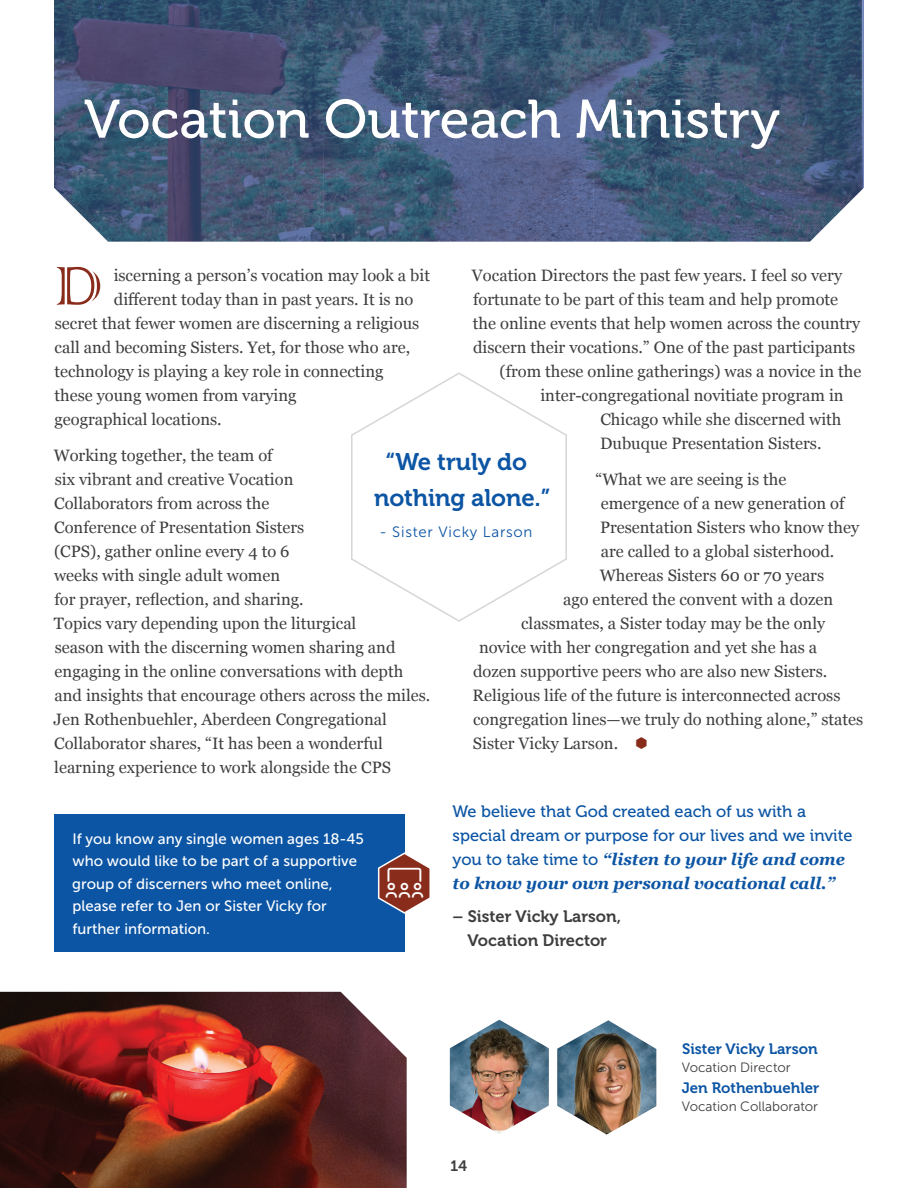
<style>
.page{position:relative;width:918px;height:1188px;background:#fff}
.page>*{position:absolute;margin:0;border:0;box-sizing:border-box;transform-origin:0 0}
.t1{font:72px "Colonna";color:#892c1b}
.t2{font:54px "Museo 500";color:#fff}
.t3{font:24px/36px "Museo 700";letter-spacing:-.005em;color:#0c55a4;text-align:center}
.t4{font:16.5px/24px "Georgia";color:#3e3e3f}
.t5{font:16.5px/24px "Museo 500";color:#0c55a4}
.t6{font:italic 700 16.5px/24px "Georgia";color:#0c55a4}
.t7{font:16.5px/24px "Museo 700";color:#3e3e3f;text-align:center}
.t8{font:15px/22.5px "Museo Sans 500";color:#fff}
.t9{font:15px "Museo 700";color:#0c55a4}
.t10{font:15px "Museo Sans 300";letter-spacing:.05em;color:#0c55a4}
.t11{font:15px "Museo Sans 700";color:#3e3e3f}
.t12{font:13.5px "Museo Sans 300";color:#3e3e3f}
.s1{font-family:"Museo 500";font-weight:400;font-style:normal}
</style>
<div class="page">
<svg style="left:351px;top:372px;width:216px;height:250px"></svg>
<div style="left:54px;top:814px;width:350px;height:138px;background:#0c55a4"></div>
<img style="left:0;top:992px;width:407px;height:196px">
<img style="left:557px;top:1020px;width:99px;height:115px">
<img style="left:450px;top:1020px;width:99px;height:114px">
<svg style="left:863px;top:0;width:1px;height:189px"></svg>
<img style="left:54px;top:0;width:268px;height:242px">
<img style="left:322px;top:0;width:270px;height:242px">
<img style="left:592px;top:0;width:271px;height:242px">
<svg style="left:377px;top:852px;width:53px;height:63px"></svg>
<h2 class="t2" style="left:84px;top:90px;width:698px">Vocation Outreach Ministry</h2>
<h1 class="t1" style="left:55px;top:239px;width:50px">D</h1>
<p class="t4" style="left:114px;top:263px;width:318px">iscerning a person’s vocation may look a bit</p>
<p class="t4" style="left:114px;top:287px;width:301px">different today than in past years. It is no</p>
<p class="t4" style="left:55px;top:311px;width:366px">secret that fewer women are discerning a religious</p>
<p class="t4" style="left:55px;top:335px;width:357px">call and becoming Sisters. Yet, for those who are,</p>
<p class="t4" style="left:54px;top:359px;width:331px">technology is playing a key role in connecting</p>
<p class="t4" style="left:54px;top:383px;width:244px">these young women from varying</p>
<p class="t4" style="left:54px;top:407px;width:169px">geographical locations.</p>
<p class="t4" style="left:54px;top:443px;width:378px">Working together, the team of<br>six vibrant and creative Vocation<br>Collaborators from across the<br>Conference of Presentation Sisters<br>(CPS), gather online every 4 to 6<br>weeks with single adult women<br>for prayer, reflection, and sharing.<br>Topics vary depending upon the liturgical<br>season with the discerning women sharing and engaging in the online conversations with depth and insights that encourage others across the miles.<br>Jen Rothenbuehler, Aberdeen Congregational Collaborator shares, “It has been a wonderful learning experience to work alongside the CPS</p>
<p class="t4" style="left:472px;top:263px;width:372px">Vocation Directors the past few years. I feel so very</p>
<p class="t4" style="left:473px;top:287px;width:367px">fortunate to be part of this team and help promote</p>
<p class="t4" style="left:473px;top:311px;width:389px">the online events that help women across the country</p>
<p class="t4" style="left:473px;top:335px;width:384px">discern their vocations.” One of the past participants</p>
<p class="t4" style="left:500px;top:359px;width:363px">(from these online gatherings) was a novice in the</p>
<p class="t4" style="left:540px;top:383px;width:305px">inter-congregational novitiate program in</p>
<p class="t4" style="left:600px;top:407px;width:243px">Chicago while she discerned with</p>
<p class="t4" style="left:600px;top:431px;width:223px">Dubuque Presentation Sisters.</p>
<p class="t4" style="left:596px;top:467px;width:192px">“What we are seeing is the</p>
<p class="t4" style="left:601px;top:491px;width:245px">emergence of a new generation of</p>
<p class="t4" style="left:600px;top:515px;width:261px">Presentation Sisters who know they</p>
<p class="t4" style="left:601px;top:539px;width:235px">are called to a global sisterhood.</p>
<p class="t4" style="left:600px;top:563px;width:226px">Whereas Sisters 60 or 70 years</p>
<p class="t4" style="left:563px;top:587px;width:272px">ago entered the convent with a dozen</p>
<p class="t4" style="left:521px;top:611px;width:306px">classmates, a Sister today may be the only</p>
<p class="t4" style="left:479px;top:635px;width:340px">novice with her congregation and yet she has a</p>
<p class="t4" style="left:473px;top:659px;width:356px">dozen supportive peers who are also new Sisters.</p>
<p class="t4" style="left:473px;top:683px;width:370px">Religious life of the future is interconnected across</p>
<p class="t4" style="left:473px;top:707px;width:392px">congregation lines —we truly do nothing alone,” states</p>
<p class="t4" style="left:473px;top:731px;width:147px">Sister Vicky Larson.</p>
<h3 class="t3" style="left:374px;top:444px;width:178px">“We truly do nothing alone.”</h3>
<p class="t10" style="left:379px;top:524px;width:155px">- Sister Vicky Larson</p>
<p class="t8" style="left:72px;top:827px;width:293px">If you know any single women ages 18-45 who would like to be part of a supportive group of discerners who meet online, please refer to Jen or Sister Vicky for further information.</p>
<p class="t5" style="left:453px;top:800px;width:402px">We believe that God created each of us with a special dream or purpose for our lives and we invite</p>
<p class="t6" style="left:453px;top:846px;width:394px"><span class="s1">you to take time to</span> “listen to your life and come to know your own personal vocational call.”</p>
<p class="t7" style="left:453px;top:905px;width:170px">– Sister Vicky Larson,<br>Vocation Director</p>
<p class="t11" style="left:451px;top:1158px;width:18px">14</p>
<p class="t9" style="left:682px;top:1040px;width:137px">Sister Vicky Larson</p>
<p class="t12" style="left:682px;top:1060px;width:110px">Vocation Director</p>
<p class="t9" style="left:682px;top:1079px;width:139px">Jen Rothenbuehler</p>
<p class="t12" style="left:682px;top:1099px;width:138px">Vocation Collaborator</p>
</div>
